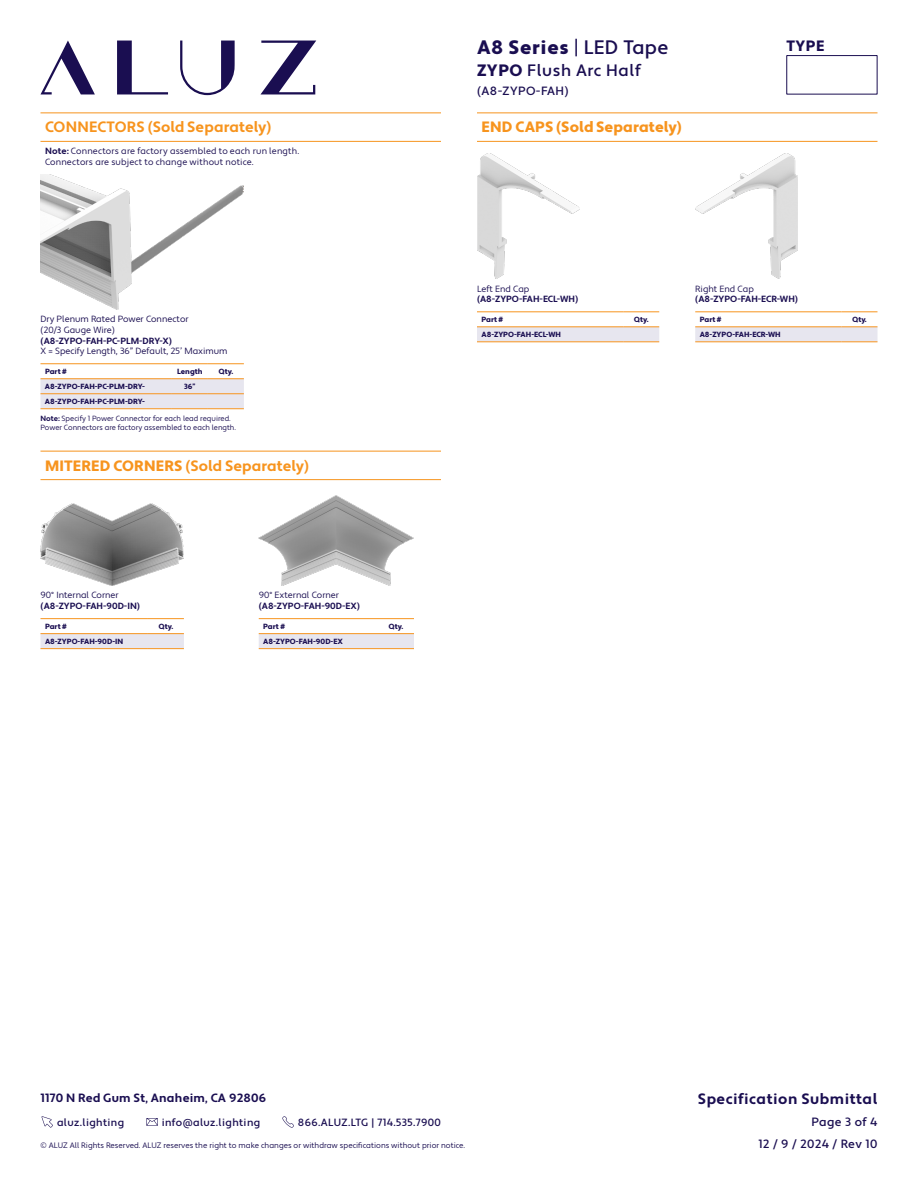
<style>
.page{position:relative;width:918px;height:1188px;background:#fff}
.page>*{position:absolute;margin:0;border:0;box-sizing:border-box;transform-origin:0 0}
.t1{font:900 19.5px "Apertura";letter-spacing:.035em;color:#1a0e51}
.t2{font:500 16.5px "Apertura";letter-spacing:.035em;color:#1a0e51}
.t3{font:700 15px "Apertura";letter-spacing:.005em;color:#f7941e}
.t4{font:900 15px "Apertura";letter-spacing:.005em;color:#f7941e}
.t5{font:700 15px "Apertura";letter-spacing:.035em;color:#1a0e51}
.t6{font:900 15px "Apertura";color:#1a0e51}
.t7{font:500 12px "Apertura";letter-spacing:.035em;color:#1a0e51}
.t8{font:700 12px "Apertura";letter-spacing:.015em;color:#1a0e51}
.t9{font:500 10.5px "Apertura";letter-spacing:.035em;color:#1a0e51}
.t10{font:9px/10.8px "Apertura";color:#1a0e51}
.t11{font:700 9px "Apertura";color:#1a0e51}
.t12{font:9px/10.8px "Apertura";letter-spacing:.02em;color:#1a0e51}
.t13{font:7.8px "Apertura";color:#1a0e51}
.t14{font:900 7.5px "Apertura";color:#1a0e51}
.t15{font:7.5px/9px "Apertura";color:#1a0e51}
.s1{font-weight:700}
.s2{font-weight:900}
.s3{font-weight:400}
.s4{font-weight:500}
</style>
<div class="page">
<svg style="left:41px;top:41px;width:275px;height:54px"></svg>
<div style="left:786px;top:55px;width:92px;height:39px;border:1px solid #1a0e51"></div>
<svg style="left:146px;top:1118px;width:12px;height:8px"></svg>
<svg style="left:42px;top:1116px;width:11px;height:12px"></svg>
<svg style="left:282px;top:1116px;width:12px;height:12px"></svg>
<img style="left:259px;top:495px;width:155px;height:91px">
<svg style="left:259px;top:619px;width:155px;height:29px"></svg>
<hr style="left:259px;top:648px;width:119px;height:1px;background:#f7941e">
<hr style="left:378px;top:648px;width:36px;height:1px;background:#f7941e">
<hr style="left:259px;top:618px;width:119px;height:1px;background:#f7941e">
<hr style="left:378px;top:618px;width:36px;height:1px;background:#f7941e">
<hr style="left:259px;top:633px;width:119px;height:1px;background:#f7941e">
<hr style="left:378px;top:633px;width:36px;height:1px;background:#f7941e">
<img style="left:41px;top:504px;width:143px;height:82px">
<svg style="left:40px;top:619px;width:144px;height:29px"></svg>
<hr style="left:40px;top:648px;width:108px;height:1px;background:#f7941e">
<hr style="left:148px;top:648px;width:36px;height:1px;background:#f7941e">
<hr style="left:40px;top:618px;width:108px;height:1px;background:#f7941e">
<hr style="left:148px;top:618px;width:36px;height:1px;background:#f7941e">
<hr style="left:40px;top:633px;width:108px;height:1px;background:#f7941e">
<hr style="left:148px;top:633px;width:36px;height:1px;background:#f7941e">
<hr style="left:40px;top:451px;width:401px;height:1px;background:#f7941e">
<hr style="left:40px;top:479px;width:401px;height:1px;background:#f7941e">
<hr style="left:477px;top:112px;width:401px;height:1px;background:#f7941e">
<hr style="left:477px;top:141px;width:401px;height:1px;background:#f7941e">
<img style="left:477px;top:154px;width:102px;height:125px">
<svg style="left:477px;top:312px;width:182px;height:29px"></svg>
<hr style="left:477px;top:311px;width:146px;height:1px;background:#f7941e">
<hr style="left:623px;top:311px;width:36px;height:1px;background:#f7941e">
<hr style="left:477px;top:326px;width:146px;height:1px;background:#f7941e">
<hr style="left:623px;top:326px;width:36px;height:1px;background:#f7941e">
<hr style="left:477px;top:341px;width:146px;height:1px;background:#f7941e">
<hr style="left:623px;top:341px;width:36px;height:1px;background:#f7941e">
<img style="left:695px;top:154px;width:102px;height:125px">
<svg style="left:695px;top:312px;width:183px;height:29px"></svg>
<hr style="left:695px;top:311px;width:147px;height:1px;background:#f7941e">
<hr style="left:842px;top:311px;width:36px;height:1px;background:#f7941e">
<hr style="left:695px;top:326px;width:147px;height:1px;background:#f7941e">
<hr style="left:842px;top:326px;width:36px;height:1px;background:#f7941e">
<hr style="left:695px;top:341px;width:147px;height:1px;background:#f7941e">
<hr style="left:842px;top:341px;width:36px;height:1px;background:#f7941e">
<svg style="left:40px;top:113px;width:401px;height:28px"></svg>
<hr style="left:40px;top:112px;width:401px;height:1px;background:#f7941e">
<hr style="left:40px;top:141px;width:401px;height:1px;background:#f7941e">
<img style="left:40px;top:174px;width:204px;height:135px">
<svg style="left:40px;top:364px;width:204px;height:44px"></svg>
<hr style="left:40px;top:393px;width:132px;height:1px;background:#f7941e">
<hr style="left:40px;top:408px;width:132px;height:1px;background:#f7941e">
<hr style="left:40px;top:363px;width:132px;height:1px;background:#f7941e">
<hr style="left:172px;top:363px;width:36px;height:1px;background:#f7941e">
<hr style="left:208px;top:363px;width:36px;height:1px;background:#f7941e">
<hr style="left:40px;top:378px;width:132px;height:1px;background:#f7941e">
<hr style="left:172px;top:378px;width:36px;height:1px;background:#f7941e">
<hr style="left:208px;top:378px;width:36px;height:1px;background:#f7941e">
<hr style="left:172px;top:393px;width:36px;height:1px;background:#f7941e">
<hr style="left:208px;top:393px;width:36px;height:1px;background:#f7941e">
<hr style="left:172px;top:408px;width:36px;height:1px;background:#f7941e">
<hr style="left:208px;top:408px;width:36px;height:1px;background:#f7941e">
<h3 class="t3" style="left:45px;top:118px;width:228px">CONNECTORS (Sold Separately)</h3>
<p class="t12" style="left:45px;top:146px;width:256px"><span class="s1">Note:</span> Connectors are factory assembled to each run length.<br>Connectors are subject to change without notice.</p>
<p class="t10" style="left:40px;top:314px;width:150px">Dry Plenum Rated Power Connector (20/3 Gauge Wire)</p>
<p class="t11" style="left:40px;top:335px;width:133px">(A8-ZYPO-FAH-PC-PLM-DRY-X)</p>
<p class="t10" style="left:40px;top:346px;width:189px">X = Specify Length, 36” Default, 25’ Maximum</p>
<p class="t14" style="left:45px;top:367px;width:23px">Part #</p>
<p class="t14" style="left:177px;top:367px;width:27px">Length</p>
<p class="t14" style="left:219px;top:367px;width:16px">Qty.</p>
<p class="t14" style="left:45px;top:382px;width:102px">A8-ZYPO-FAH-PC-PLM-DRY-</p>
<p class="t14" style="left:184px;top:382px;width:13px">36”</p>
<p class="t14" style="left:45px;top:397px;width:102px">A8-ZYPO-FAH-PC-PLM-DRY-</p>
<p class="t15" style="left:40px;top:414px;width:197px"><span class="s1">Note:</span> Specify 1 Power Connector for each lead required.<br>Power Connectors are factory assembled to each length.</p>
<h3 class="t3" style="left:45px;top:456px;width:266px"><span class="s2">MITERED CORNERS</span> (Sold Separately)</h3>
<p class="t10" style="left:40px;top:590px;width:80px">90° Internal Corner</p>
<p class="t11" style="left:40px;top:601px;width:101px">(A8-ZYPO-FAH-90D-IN)</p>
<p class="t14" style="left:45px;top:622px;width:23px">Part #</p>
<p class="t14" style="left:159px;top:622px;width:16px">Qty.</p>
<p class="t14" style="left:45px;top:637px;width:80px">A8-ZYPO-FAH-90D-IN</p>
<p class="t10" style="left:259px;top:590px;width:82px">90° External Corner</p>
<p class="t11" style="left:259px;top:601px;width:103px">(A8-ZYPO-FAH-90D-EX)</p>
<p class="t14" style="left:263px;top:622px;width:23px">Part #</p>
<p class="t14" style="left:389px;top:622px;width:16px">Qty.</p>
<p class="t14" style="left:263px;top:637px;width:81px">A8-ZYPO-FAH-90D-EX</p>
<h1 class="t1" style="left:477px;top:36px;width:193px">A8 Series <span class="s3">|</span> <span class="s4">LED Tape</span></h1>
<h2 class="t2" style="left:477px;top:60px;width:165px"><span class="s2">ZYPO</span> Flush Arc Half</h2>
<h3 class="t7" style="left:477px;top:83px;width:93px">(A8-ZYPO-FAH)</h3>
<h3 class="t4" style="left:482px;top:118px;width:202px">END CAPS (Sold Separately)</h3>
<h3 class="t6" style="left:786px;top:37px;width:39px">TYPE</h3>
<p class="t10" style="left:477px;top:283px;width:54px">Left End Cap</p>
<p class="t11" style="left:477px;top:294px;width:103px">(A8-ZYPO-FAH-ECL-WH)</p>
<p class="t14" style="left:482px;top:315px;width:23px">Part #</p>
<p class="t14" style="left:634px;top:315px;width:16px">Qty.</p>
<p class="t14" style="left:482px;top:330px;width:81px">A8-ZYPO-FAH-ECL-WH</p>
<p class="t10" style="left:695px;top:283px;width:60px">Right End Cap</p>
<p class="t11" style="left:695px;top:294px;width:104px">(A8-ZYPO-FAH-ECR-WH)</p>
<p class="t14" style="left:700px;top:315px;width:23px">Part #</p>
<p class="t14" style="left:852px;top:315px;width:16px">Qty.</p>
<p class="t14" style="left:700px;top:330px;width:82px">A8-ZYPO-FAH-ECR-WH</p>
<h3 class="t8" style="left:40px;top:1091px;width:227px">1170 N Red Gum St, Anaheim, CA 92806</h3>
<p class="t13" style="left:40px;top:1140px;width:426px">© ALUZ All Rights Reserved. ALUZ reserves the right to make changes or withdraw specifications without prior notice.</p>
<h3 class="t9" style="left:57px;top:1116px;width:69px">aluz.lighting</h3>
<h3 class="t9" style="left:162px;top:1116px;width:100px">info@aluz.lighting</h3>
<h3 class="t9" style="left:298px;top:1116px;width:145px">866.ALUZ.LTG | 714.535.7900</h3>
<h3 class="t5" style="left:698px;top:1090px;width:181px">Specification Submittal</h3>
<h3 class="t7" style="left:758px;top:1136px;width:121px">12 / 9 / 2024 / Rev 10</h3>
<h3 class="t7" style="left:811px;top:1114px;width:68px">Page 3 of 4</h3>
</div>
